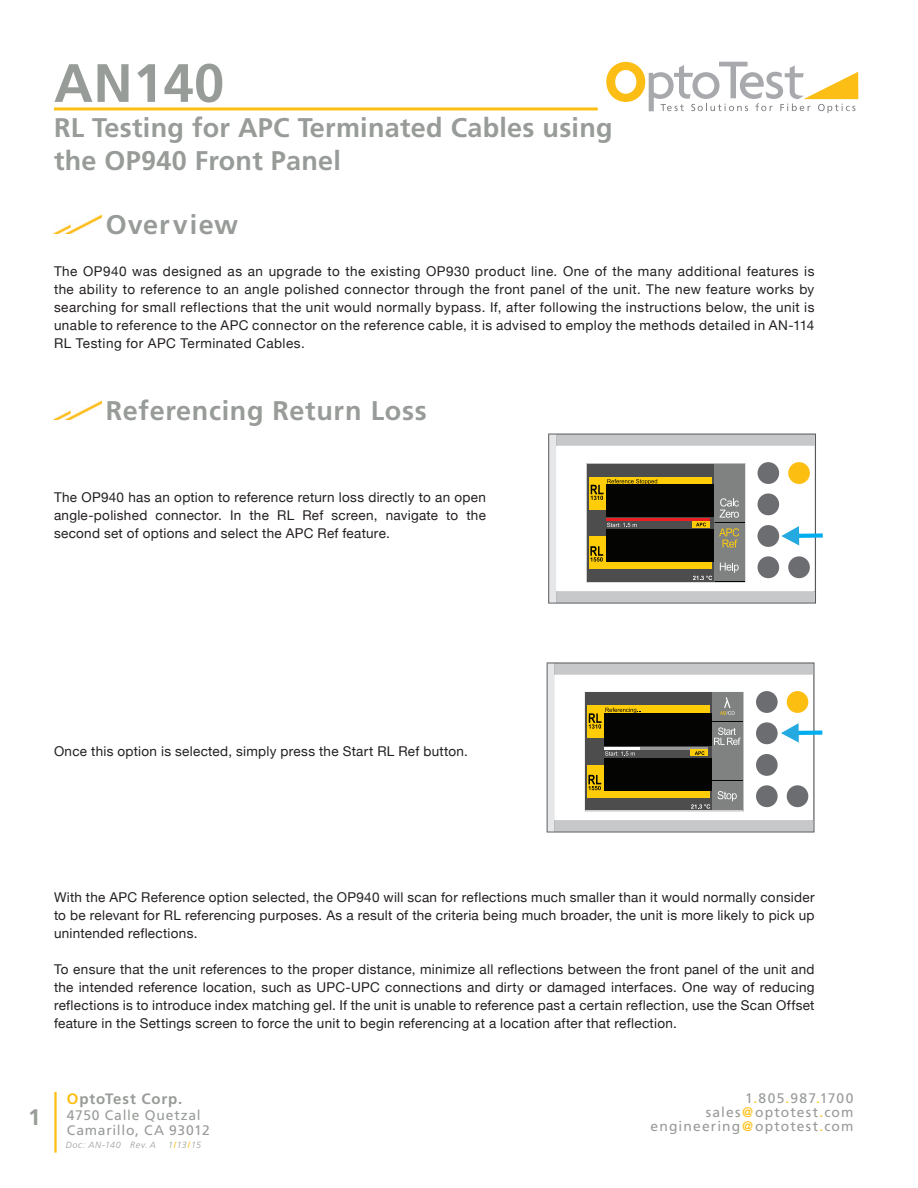
<style>
.page{position:relative;width:918px;height:1188px;background:#fff}
.page>*{position:absolute;margin:0;border:0;box-sizing:border-box;transform-origin:0 0}
.t1{font:700 54px "Frutiger";letter-spacing:.01em;color:#989c98}
.t2{font:700 27px/32.4px "Frutiger";letter-spacing:.01em;color:#989c98}
.t3{font:700 27px "Frutiger";letter-spacing:.035em;color:#989c98}
.t4{font:700 22.5px "Frutiger";color:#989d97}
.t5{font:700 15px "Frutiger";letter-spacing:.055em;color:#989c98}
.t6{font:13.8px/14.1px "Frutiger";letter-spacing:.075em;color:#989c98;text-align:right}
.t7{font:13.8px/14.9px "Frutiger";letter-spacing:.055em;color:#989c98}
.Copy{font:13.5px/18px "Helvetica Neue";letter-spacing:.02em;color:#231f20;text-align:justify}
.t8{font:italic 300 9px "Frutiger";letter-spacing:.07em;color:#989c98}
.s1{color:#fdbe12}
.s2{font-weight:400;font-style:normal;color:#fdbe12}
</style>
<div class="page">
<hr style="left:54px;top:1092px;width:3px;height:61px;background:#fdbe12">
<svg style="left:606px;top:62px;width:252px;height:51px"></svg>
<hr style="left:54px;top:107px;width:544px;height:3px;background:#fdbe12">
<div style="left:795px;top:533px;width:28px;height:5px;background:#00aeef"></div>
<svg style="left:549px;top:434px;width:266px;height:169px"></svg>
<svg style="left:813px;top:731px;width:9px;height:4px"></svg>
<svg style="left:547px;top:663px;width:266px;height:169px"></svg>
<img style="left:54px;top:401px;width:47px;height:19px">
<img style="left:54px;top:215px;width:47px;height:19px">
<p class="t1" style="left:54px;top:51px;width:172px">AN140</p>
<p class="t2" style="left:54px;top:112px;width:560px">RL Testing for APC Terminated Cables using the OP940 Front Panel</p>
<p class="t3" style="left:106px;top:209px;width:134px">Overview</p>
<p class="Copy" style="left:54px;top:263px;width:762px">The OP940 was designed as an upgrade to the existing OP930 product line. One of the many additional features is the ability to reference to an angle polished connector through the front panel of the unit. The new feature works by searching for small reflections that the unit would normally bypass. If, after following the instructions below, the unit is unable to reference to the APC connector on the reference cable, it is advised to employ the methods detailed in AN-114<br>RL Testing for APC Terminated Cables.</p>
<p class="t2" style="left:106px;top:395px;width:322px">Referencing Return Loss</p>
<p class="Copy" style="left:54px;top:489px;width:434px">The OP940 has an option to reference return loss directly to an open angle-polished connector. In the RL Ref screen, navigate to the second set of options and select the APC Ref feature.</p>
<p class="Copy" style="left:54px;top:743px;width:416px">Once this option is selected, simply press the Start RL Ref button.</p>
<p class="Copy" style="left:54px;top:889px;width:762px">With the APC Reference option selected, the OP940 will scan for reflections much smaller than it would normally consider to be relevant for RL referencing purposes. As a result of the criteria being much broader, the unit is more likely to pick up unintended reflections.</p>
<p class="Copy" style="left:54px;top:961px;width:762px">To ensure that the unit references to the proper distance, minimize all reflections between the front panel of the unit and the intended reference location, such as UPC-UPC connections and dirty or damaged interfaces. One way of reducing reflections is to introduce index matching gel. If the unit is unable to reference past a certain reflection, use the Scan Offset feature in the Settings screen to force the unit to begin referencing at a location after that reflection.</p>
<p class="t4" style="left:28px;top:1104px;width:14px">1</p>
<p class="t5" style="left:67px;top:1090px;width:117px"><span class="s1">O</span>ptoTest Corp.</p>
<p class="t7" style="left:67px;top:1108px;width:144px">4750 Calle Quetzal<br>Camarillo, CA 93012</p>
<p class="t8" style="left:66px;top:1140px;width:92px">Doc: AN-140 Rev. A</p>
<p class="t8" style="left:168px;top:1140px;width:35px">1<span class="s2">/</span>13<span class="s2">/</span>15</p>
<p class="t6" style="left:706px;top:1091px;width:149px">1<span class="s1">.</span>805<span class="s1">.</span>987<span class="s1">.</span>1700 sales<span class="s1">@</span>optotest<span class="s1">.</span>com</p>
<p class="t6" style="left:650px;top:1120px;width:205px">engineering<span class="s1">@</span>optotest<span class="s1">.</span>com</p>
</div>
